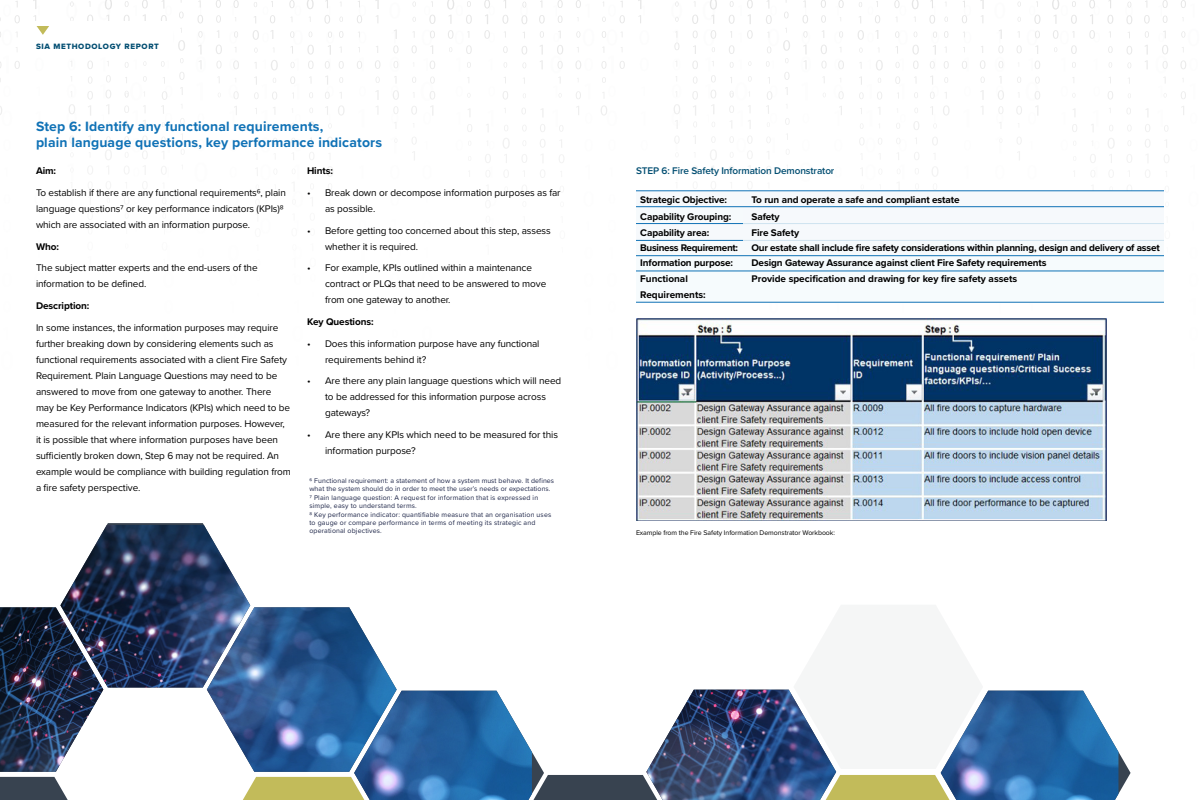
<style>
.page{position:relative;width:1200px;height:800px;background:#fff}
.page>*{position:absolute;margin:0;border:0;box-sizing:border-box;transform-origin:0 0}
.t1{font:700 14px/16px "Proxima Nova";letter-spacing:.01em;color:#1072b6}
.t2{font:10px/16px "Proxima Nova";letter-spacing:-.01em;color:#000}
.t3{font:700 10px/16px "Proxima Nova";letter-spacing:-.01em;color:#000}
.t4{font:600 10px "Proxima Nova";letter-spacing:-.01em;color:#004d71}
.t5{font:700 10px "Proxima Nova";letter-spacing:-.03em;color:#000}
.t6{font:8px "Proxima Nova Extrabld";letter-spacing:.08em;color:#004d71}
.t7{font:7px/8.4px "Proxima Nova";letter-spacing:.02em;color:#1c2447}
.t8{font:7px "Proxima Nova";letter-spacing:-.01em;color:#000}
</style>
<div class="page">
<svg style="left:233px;top:0;width:6px;height:21px"></svg>
<svg style="left:234px;top:31px;width:4px;height:17px"></svg>
<svg style="left:233px;top:60px;width:6px;height:9px"></svg>
<svg style="left:234px;top:78px;width:5px;height:21px"></svg>
<svg style="left:216px;top:0;width:5px;height:8px"></svg>
<svg style="left:216px;top:15px;width:5px;height:8px"></svg>
<svg style="left:216px;top:45px;width:6px;height:9px"></svg>
<svg style="left:216px;top:61px;width:6px;height:7px"></svg>
<svg style="left:197px;top:0;width:6px;height:24px"></svg>
<svg style="left:198px;top:31px;width:5px;height:38px"></svg>
<svg style="left:124px;top:0;width:24px;height:21px"></svg>
<svg style="left:70px;top:2px;width:4px;height:19px"></svg>
<svg style="left:161px;top:0;width:24px;height:125px"></svg>
<svg style="left:125px;top:61px;width:21px;height:7px"></svg>
<svg style="left:124px;top:76px;width:23px;height:53px"></svg>
<svg style="left:125px;top:136px;width:23px;height:23px"></svg>
<svg style="left:105px;top:150px;width:7px;height:24px"></svg>
<svg style="left:87px;top:0;width:25px;height:127px"></svg>
<svg style="left:69px;top:104px;width:6px;height:25px"></svg>
<svg style="left:540px;top:124px;width:5px;height:8px"></svg>
<svg style="left:540px;top:139px;width:5px;height:8px"></svg>
<svg style="left:522px;top:154px;width:5px;height:9px"></svg>
<svg style="left:521px;top:2px;width:6px;height:22px"></svg>
<svg style="left:522px;top:46px;width:5px;height:9px"></svg>
<svg style="left:503px;top:138px;width:7px;height:25px"></svg>
<svg style="left:485px;top:154px;width:6px;height:9px"></svg>
<svg style="left:467px;top:124px;width:5px;height:8px"></svg>
<svg style="left:0;top:1px;width:20px;height:22px"></svg>
<svg style="left:0;top:32px;width:20px;height:50px"></svg>
<svg style="left:576px;top:0;width:5px;height:18px"></svg>
<svg style="left:576px;top:31px;width:4px;height:21px"></svg>
<svg style="left:575px;top:60px;width:6px;height:9px"></svg>
<svg style="left:576px;top:78px;width:5px;height:21px"></svg>
<svg style="left:557px;top:0;width:6px;height:23px"></svg>
<svg style="left:557px;top:31px;width:6px;height:65px"></svg>
<svg style="left:539px;top:15px;width:6px;height:9px"></svg>
<svg style="left:540px;top:31px;width:4px;height:7px"></svg>
<svg style="left:540px;top:45px;width:3px;height:24px"></svg>
<svg style="left:393px;top:30px;width:6px;height:70px"></svg>
<svg style="left:393px;top:106px;width:5px;height:17px"></svg>
<svg style="left:375px;top:60px;width:5px;height:9px"></svg>
<svg style="left:376px;top:90px;width:3px;height:10px"></svg>
<svg style="left:502px;top:15px;width:6px;height:9px"></svg>
<svg style="left:503px;top:46px;width:5px;height:7px"></svg>
<svg style="left:503px;top:91px;width:5px;height:9px"></svg>
<svg style="left:484px;top:0;width:6px;height:24px"></svg>
<svg style="left:484px;top:30px;width:6px;height:9px"></svg>
<svg style="left:447px;top:0;width:25px;height:24px"></svg>
<svg style="left:448px;top:30px;width:24px;height:38px"></svg>
<svg style="left:429px;top:1px;width:7px;height:23px"></svg>
<svg style="left:411px;top:31px;width:24px;height:93px"></svg>
<svg style="left:375px;top:0;width:4px;height:9px"></svg>
<svg style="left:357px;top:1px;width:5px;height:22px"></svg>
<svg style="left:357px;top:32px;width:5px;height:37px"></svg>
<svg style="left:324px;top:0;width:6px;height:24px"></svg>
<svg style="left:270px;top:1px;width:5px;height:22px"></svg>
<svg style="left:325px;top:106px;width:7px;height:21px"></svg>
<svg style="left:327px;top:137px;width:6px;height:8px"></svg>
<svg style="left:327px;top:167px;width:6px;height:9px"></svg>
<svg style="left:307px;top:0;width:7px;height:9px"></svg>
<svg style="left:309px;top:121px;width:5px;height:9px"></svg>
<svg style="left:289px;top:0;width:6px;height:18px"></svg>
<svg style="left:290px;top:31px;width:24px;height:67px"></svg>
<svg style="left:291px;top:138px;width:4px;height:22px"></svg>
<svg style="left:253px;top:30px;width:20px;height:23px"></svg>
<svg style="left:254px;top:60px;width:24px;height:40px"></svg>
<svg style="left:254px;top:137px;width:23px;height:39px"></svg>
<svg style="left:325px;top:31px;width:19px;height:68px"></svg>
<svg style="left:338px;top:106px;width:6px;height:9px"></svg>
<svg style="left:602px;top:1px;width:23px;height:22px"></svg>
<svg style="left:601px;top:31px;width:24px;height:62px"></svg>
<svg style="left:601px;top:106px;width:6px;height:9px"></svg>
<svg style="left:1181px;top:0;width:5px;height:18px"></svg>
<svg style="left:1181px;top:31px;width:4px;height:21px"></svg>
<svg style="left:1180px;top:60px;width:6px;height:9px"></svg>
<svg style="left:1181px;top:78px;width:5px;height:21px"></svg>
<svg style="left:636px;top:0;width:533px;height:302px"></svg>
<hr style="left:743px;top:223px;width:421px;height:1px;background:#cfe3f0">
<hr style="left:743px;top:240px;width:421px;height:1px;background:#cfe3f0">
<hr style="left:636px;top:223px;width:107px;height:1px;background:#1072b6">
<hr style="left:636px;top:240px;width:107px;height:1px;background:#1072b6">
<hr style="left:636px;top:191px;width:107px;height:1px;background:#1072b6">
<hr style="left:743px;top:191px;width:421px;height:1px;background:#1072b6">
<hr style="left:636px;top:206px;width:107px;height:1px;background:#1072b6">
<hr style="left:743px;top:206px;width:421px;height:1px;background:#1072b6">
<hr style="left:636px;top:255px;width:107px;height:1px;background:#1072b6">
<hr style="left:743px;top:255px;width:421px;height:1px;background:#1072b6">
<hr style="left:636px;top:271px;width:107px;height:1px;background:#1072b6">
<hr style="left:743px;top:271px;width:421px;height:1px;background:#1072b6">
<hr style="left:636px;top:302px;width:107px;height:1px;background:#1072b6">
<hr style="left:743px;top:302px;width:421px;height:1px;background:#1072b6">
<img style="left:636px;top:319px;width:470px;height:201px">
<div style="left:26px;top:21px;width:147px;height:35px;background:#fff"></div>
<svg style="left:33px;top:0;width:16px;height:35px"></svg>
<img style="left:397px;top:691px;width:135px;height:109px">
<svg style="left:250px;top:607px;width:147px;height:193px;background:#50779d"></svg>
<svg style="left:0;top:523px;width:250px;height:277px"></svg>
<svg style="left:533px;top:689px;width:598px;height:111px"></svg>
<p class="t6" style="left:36px;top:41px;width:124px">SIA METHODOLOGY REPORT</p>
<h1 class="t1" style="left:36px;top:118px;width:348px">Step 6: Identify any functional requirements,<br>plain language questions, key performance indicators</h1>
<p class="t3" style="left:36px;top:163px;width:22px">Aim:</p>
<p class="t2" style="left:36px;top:184px;width:251px">To establish if there are any functional requirements6, plain language questions7 or key performance indicators (KPIs)8 which are associated with an information purpose.</p>
<p class="t3" style="left:36px;top:238px;width:24px">Who:</p>
<p class="t2" style="left:36px;top:260px;width:223px">The subject matter experts and the end-users of the information to be defined.</p>
<p class="t3" style="left:36px;top:297px;width:55px">Description:</p>
<p class="t2" style="left:36px;top:319px;width:257px">In some instances, the information purposes may require further breaking down by considering elements such as functional requirements associated with a client Fire Safety Requirement. Plain Language Questions may need to be answered to move from one gateway to another. There may be Key Performance Indicators (KPIs) which need to be measured for the relevant information purposes. However, it is possible that where information purposes have been sufficiently broken down, Step 6 may not be required. An example would be compliance with building regulation from a fire safety perspective.</p>
<p class="t3" style="left:307px;top:163px;width:27px">Hints:</p>
<p class="t2" style="left:325px;top:184px;width:237px;text-indent:-18px">• Break down or decompose information purposes as far as possible.</p>
<p class="t2" style="left:325px;top:222px;width:227px;text-indent:-18px">• Before getting too concerned about this step, assess whether it is required.</p>
<p class="t2" style="left:325px;top:260px;width:223px;text-indent:-18px">• For example, KPIs outlined within a maintenance contract or PLQs that need to be answered to move from one gateway to another.</p>
<p class="t3" style="left:307px;top:313px;width:68px">Key Questions:</p>
<p class="t2" style="left:325px;top:335px;width:216px;text-indent:-18px">• Does this information purpose have any functional requirements behind it?</p>
<p class="t2" style="left:325px;top:373px;width:238px;text-indent:-18px">• Are there any plain language questions which will need to be addressed for this information purpose across gateways?</p>
<p class="t2" style="left:325px;top:426px;width:234px;text-indent:-18px">• Are there any KPIs which need to be measured for this information purpose?</p>
<p class="t7" style="left:309px;top:476px;width:246px">6 Functional requirement: a statement of how a system must behave. It defines what the system should do in order to meet the user’s needs or expectations.<br>7 Plain language question: A request for information that is expressed in simple, easy to understand terms.<br>8 Key performance indicator: quantifiable measure that an organisation uses to gauge or compare performance in terms of meeting its strategic and operational objectives.</p>
<p class="t4" style="left:636px;top:163px;width:200px">STEP 6: Fire Safety Information Demonstrator</p>
<p class="t3" style="left:640px;top:191px;width:88px">Strategic Objective:</p>
<p class="t3" style="left:752px;top:191px;width:210px">To run and operate a safe and compliant estate</p>
<p class="t3" style="left:640px;top:208px;width:93px">Capability Grouping:</p>
<p class="t3" style="left:752px;top:208px;width:30px">Safety</p>
<p class="t3" style="left:640px;top:225px;width:71px">Capability area:</p>
<p class="t3" style="left:752px;top:225px;width:49px">Fire Safety</p>
<p class="t5" style="left:640px;top:240px;width:99px">Business Requirement:</p>
<p class="t3" style="left:752px;top:240px;width:410px">Our estate shall include fire safety considerations within planning, design and delivery of asset</p>
<p class="t3" style="left:640px;top:255px;width:94px">Information purpose:</p>
<p class="t3" style="left:752px;top:255px;width:297px">Design Gateway Assurance against client Fire Safety requirements</p>
<p class="t3" style="left:640px;top:270px;width:67px">Functional<br>Requirements:</p>
<p class="t3" style="left:752px;top:270px;width:267px">Provide specification and drawing for key fire safety assets</p>
<p class="t8" style="left:636px;top:528px;width:201px">Example from the Fire Safety Information Demonstrator Workbook:</p>
</div>
